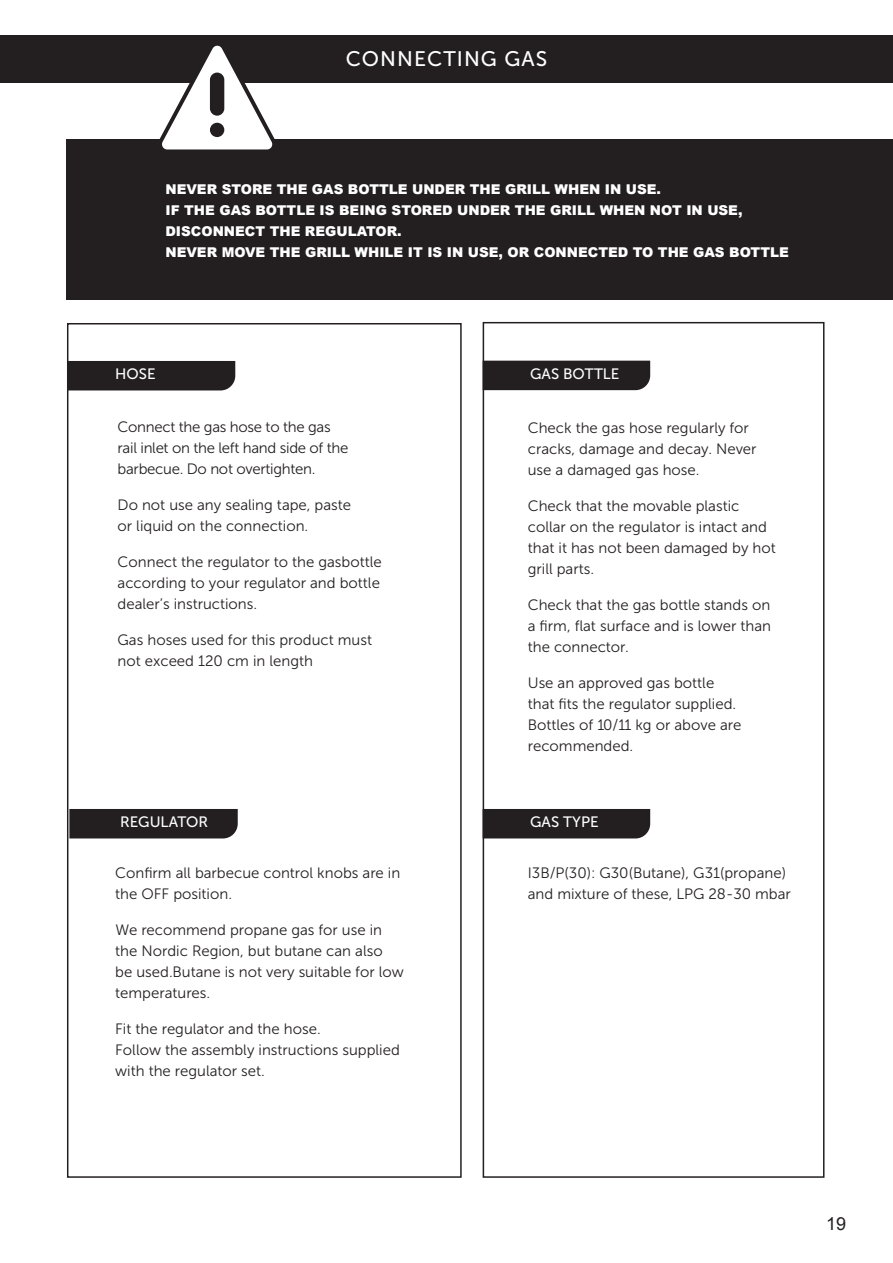
<style>
.page{position:relative;width:893px;height:1263px;background:#fff}
.page>*{position:absolute;margin:0;border:0;box-sizing:border-box;transform-origin:0 0}
.t1{font:21px "Museo Sans 500";letter-spacing:.05em;color:#fff}
.t2{font:18px "Arial";color:#231f20}
.ADVARSEL{font:15px/21px "Museo Sans 300";color:#231f20}
.ADVARSEL-2{font:15px/21px "Museo Sans 300";letter-spacing:-.02em;color:#231f20}
.t3{font:15px "Museo Sans 500";color:#fff}
.t4{font:900 13.5px/21px "Arial";color:#fff}
</style>
<div class="page">
<div style="left:67px;top:139px;width:826px;height:161px;background:#231f20"></div>
<div style="left:0;top:35px;width:893px;height:47px;background:#231f20"></div>
<svg style="left:154px;top:45px;width:126px;height:105px"></svg>
<div style="left:67px;top:323px;width:395px;height:855px;border:2px solid #231f20"></div>
<div style="left:483px;top:322px;width:341px;height:856px;border:2px solid #231f20"></div>
<div style="left:68px;top:361px;width:167px;height:29px;background:#231f20"></div>
<div style="left:483px;top:361px;width:167px;height:29px;background:#231f20"></div>
<div style="left:483px;top:809px;width:167px;height:29px;background:#231f20"></div>
<div style="left:69px;top:809px;width:169px;height:29px;background:#231f20"></div>
<p class="t1" style="left:346px;top:47px;width:203px">CONNECTING GAS</p>
<p class="t4" style="left:165px;top:178px;width:497px">NEVER STORE THE GAS BOTTLE UNDER THE GRILL WHEN IN USE.</p>
<p class="t4" style="left:165px;top:199px;width:579px">IF THE GAS BOTTLE IS BEING STORED UNDER THE GRILL WHEN NOT IN USE,<br>DISCONNECT THE REGULATOR.</p>
<p class="t4" style="left:165px;top:241px;width:625px">NEVER MOVE THE GRILL WHILE IT IS IN USE, OR CONNECTED TO THE GAS BOTTLE</p>
<p class="t3" style="left:115px;top:366px;width:42px">HOSE</p>
<p class="t3" style="left:530px;top:366px;width:91px">GAS BOTTLE</p>
<p class="ADVARSEL-2" style="left:118px;top:416px;width:232px">Connect the gas hose to the gas rail inlet on the left hand side of the barbecue. Do not overtighten.</p>
<p class="ADVARSEL" style="left:118px;top:494px;width:235px">Do not use any sealing tape, paste</p>
<p class="ADVARSEL" style="left:118px;top:515px;width:192px">or liquid on the connection.</p>
<p class="ADVARSEL" style="left:118px;top:551px;width:266px">Connect the regulator to the gasbottle according to your regulator and bottle dealer’s instructions.</p>
<p class="ADVARSEL" style="left:118px;top:629px;width:256px">Gas hoses used for this product must not exceed 120 cm in length</p>
<p class="ADVARSEL" style="left:528px;top:417px;width:230px">Check the gas hose regularly for cracks, damage and decay. Never use a damaged gas hose.</p>
<p class="ADVARSEL" style="left:528px;top:495px;width:249px">Check that the movable plastic collar on the regulator is intact and that it has not been damaged by hot grill parts.</p>
<p class="ADVARSEL" style="left:528px;top:594px;width:245px;text-align:justify">Check that the gas bottle stands on a firm, flat surface and is lower than the connector.</p>
<p class="ADVARSEL" style="left:528px;top:672px;width:215px">Use an approved gas bottle that fits the regulator supplied.<br>Bottles of 10/11 kg or above are recommended.</p>
<p class="t3" style="left:120px;top:814px;width:89px">REGULATOR</p>
<p class="t3" style="left:530px;top:814px;width:70px">GAS TYPE</p>
<p class="ADVARSEL" style="left:528px;top:862px;width:265px">I3B/P(30): G30(Butane), G31(propane) and mixture of these, LPG 28-30 mbar</p>
<p class="ADVARSEL" style="left:115px;top:862px;width:287px">Confirm all barbecue control knobs are in the OFF position.</p>
<p class="ADVARSEL" style="left:115px;top:919px;width:290px">We recommend propane gas for use in the Nordic Region, but butane can also<br>be used.Butane is not very suitable for low temperatures.</p>
<p class="ADVARSEL" style="left:115px;top:1018px;width:207px">Fit the regulator and the hose.</p>
<p class="ADVARSEL" style="left:115px;top:1039px;width:286px">Follow the assembly instructions supplied with the regulator set.</p>
<p class="t2" style="left:826px;top:1212px;width:22px">19</p>
</div>
